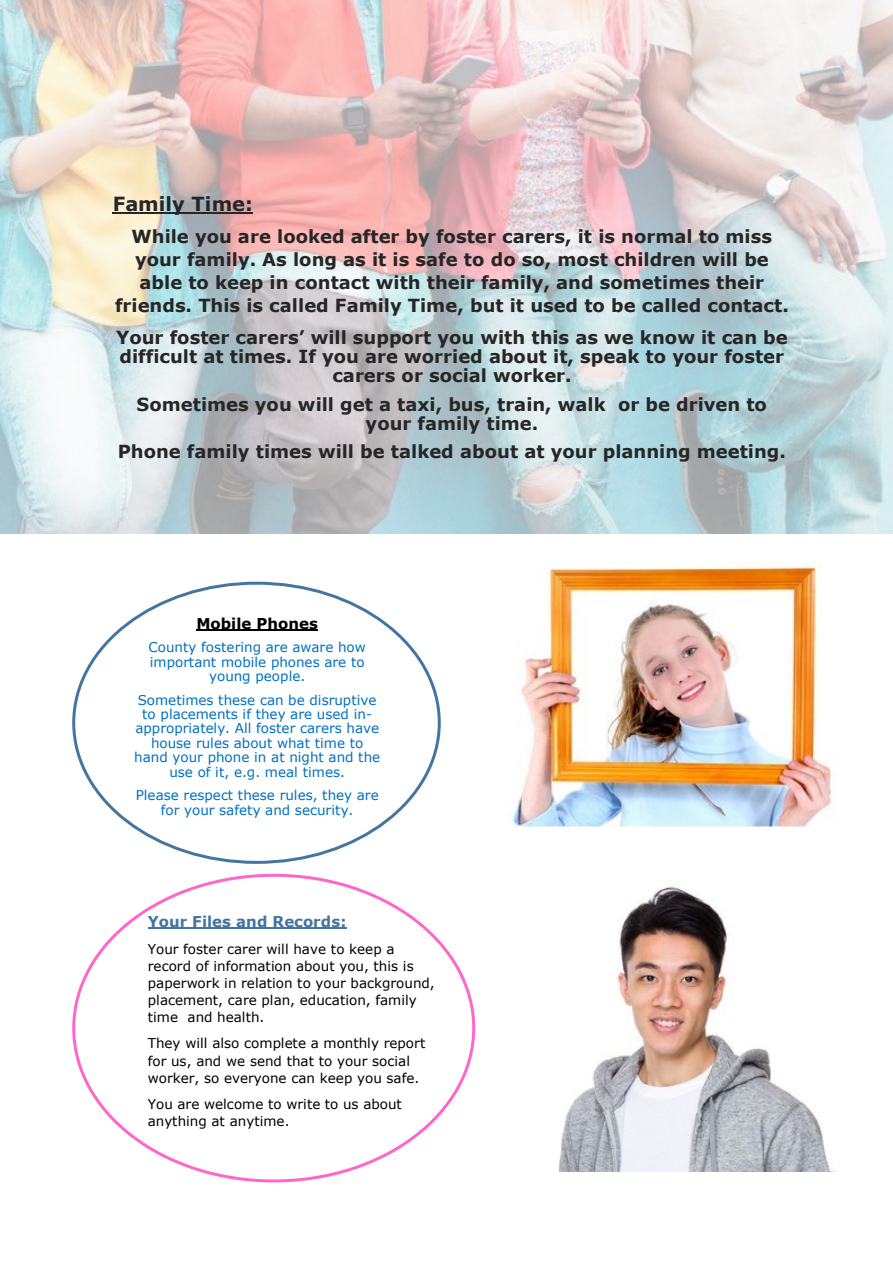
<style>
.page{position:relative;width:893px;height:1263px;background:#fff}
.page>*{position:absolute;margin:0;border:0;box-sizing:border-box;transform-origin:0 0}
.t1{font:700 19.5px "Verdana";color:#262626}
.t2{font:700 18px/23px "Verdana";color:#262626;text-align:center}
.t3{font:700 15px "Verdana";color:#4475a1}
.t4{font:700 15px "Verdana";color:#000}
.t5{font:13.5px/17.2px "Verdana";color:#000}
.t6{font:13.5px/14.4px "Verdana";color:#0070c0;text-align:center}
</style>
<div class="page">
<img style="left:0;top:0;width:892px;height:533px">
<hr style="left:113px;top:212px;width:140px;height:2px;background:#262626">
<hr style="left:196px;top:629px;width:122px;height:2px;background:#000">
<hr style="left:148px;top:928px;width:198px;height:1px;background:#4475a1">
<img style="left:511px;top:565px;width:320px;height:262px">
<img style="left:560px;top:886px;width:271px;height:285px">
<p class="t1" style="left:113px;top:191px;width:142px">Family Time:</p>
<p class="t2" style="left:115px;top:224px;width:675px">While you are looked after by foster carers, it is normal to miss your family. As long as it is safe to do so, most children will be able to keep in contact with their family, and sometimes their friends. This is called Family Time, but it used to be called contact.</p>
<p class="t2" style="left:116px;top:327px;width:673px;line-height:19.4px">Your foster carers’ will support you with this as we know it can be difficult at times. If you are worried about it, speak to your foster carers or social worker.</p>
<p class="t2" style="left:137px;top:394px;width:632px;line-height:19.2px">Sometimes you will get a taxi, bus, train, walk or be driven to your family time.</p>
<p class="t2" style="left:118px;top:439px;width:670px">Phone family times will be talked about at your planning meeting.</p>
<p class="t4" style="left:196px;top:613px;width:123px">Mobile Phones</p>
<p class="t6" style="left:149px;top:640px;width:219px">County fostering are aware how important mobile phones are to young people.</p>
<p class="t6" style="left:134px;top:692px;width:247px">Sometimes these can be disruptive to placements if they are used in&shy;appropriately. All foster carers have house rules about what time to hand your phone in at night and the use of it, e.g. meal times.</p>
<p class="t6" style="left:136px;top:788px;width:245px">Please respect these rules, they are for your safety and security.</p>
<p class="t3" style="left:148px;top:912px;width:200px">Your Files and Records:</p>
<p class="t5" style="left:148px;top:939px;width:289px">Your foster carer will have to keep a record of information about you, this is paperwork in relation to your background, placement, care plan, education, family time and health.</p>
<p class="t5" style="left:148px;top:1034px;width:279px">They will also complete a monthly report for us, and we send that to your social worker, so everyone can keep you safe.</p>
<p class="t5" style="left:148px;top:1095px;width:256px">You are welcome to write to us about anything at anytime.</p>
</div>
